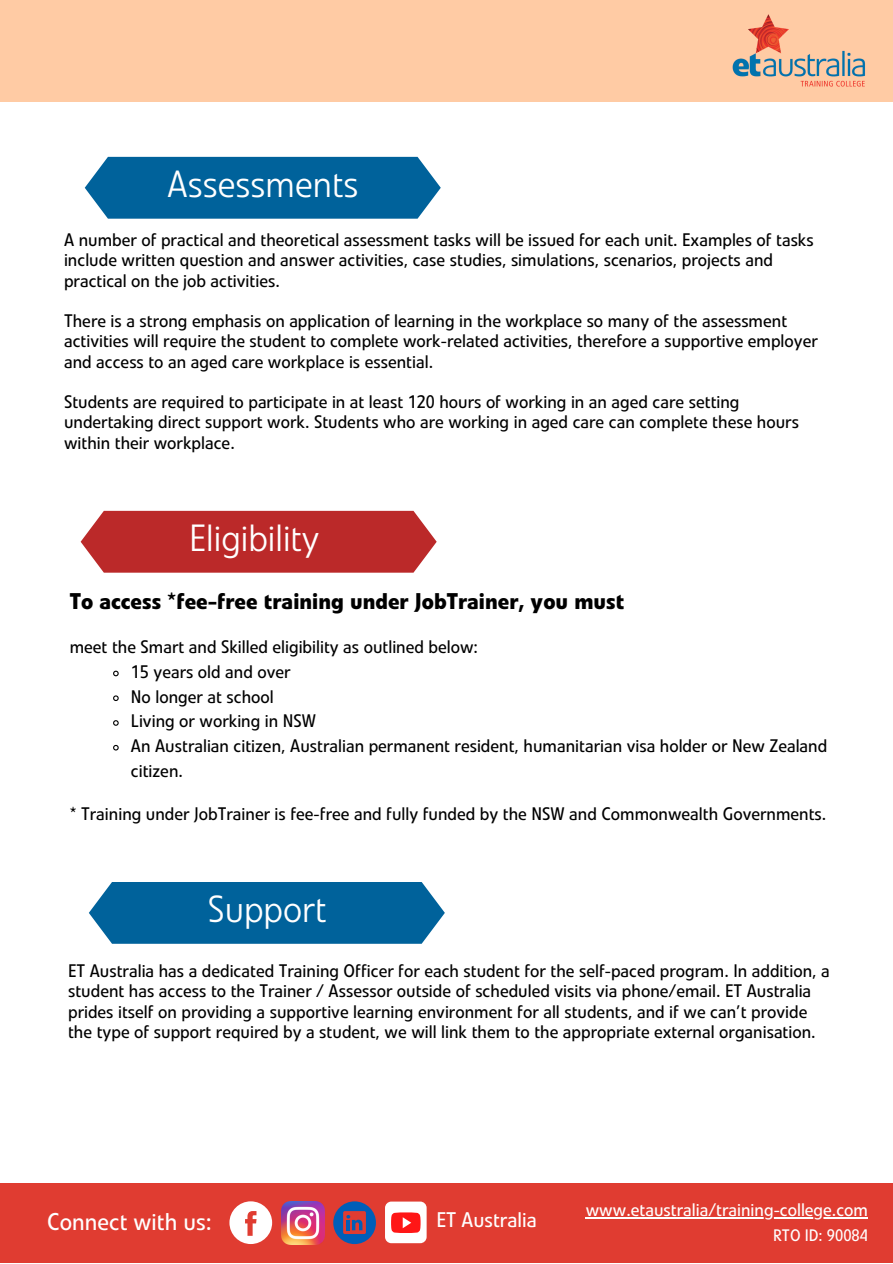
<style>
.page{position:relative;width:893px;height:1264px;background:#fff}
.page>*{position:absolute;margin:0;border:0;box-sizing:border-box;transform-origin:0 0}
.t1{font:300 37.5px "Linotype Veto";color:#fff}
.t2{font:24px "Linotype Veto";color:#fff}
.t3{font:700 22.5px "Linotype Veto";color:#000}
.t4{font:21px "Linotype Veto";color:#fff}
.t5{font:18px/20.2px "Linotype Veto";color:#000}
.t6{font:18px "Linotype Veto";color:#fff}
.t7{font:16.5px "Linotype Veto";color:#fff}
</style>
<div class="page">
<div style="left:0;top:0;width:892px;height:101px;background:#ffcba4"></div>
<img style="left:732px;top:14px;width:133px;height:73px">
<svg style="left:113px;top:670px;width:6px;height:7px"></svg>
<svg style="left:113px;top:695px;width:6px;height:6px"></svg>
<svg style="left:113px;top:720px;width:6px;height:6px"></svg>
<svg style="left:113px;top:744px;width:6px;height:7px"></svg>
<div style="left:81px;top:511px;width:355px;height:61px;background:#bb2929"></div>
<div style="left:89px;top:882px;width:356px;height:61px;background:#00629b"></div>
<svg style="left:85px;top:157px;width:356px;height:62px"></svg>
<div style="left:0;top:1182px;width:892px;height:80px;background:#e03c31"></div>
<svg style="left:229px;top:1201px;width:43px;height:42px"></svg>
<svg style="left:333px;top:1201px;width:43px;height:42px"></svg>
<img style="left:281px;top:1201px;width:43px;height:42px">
<div style="left:385px;top:1201px;width:41px;height:42px;background:#fff;border-radius:6px"></div>
<svg style="left:391px;top:1212px;width:29px;height:20px"></svg>
<hr style="left:585px;top:1217px;width:283px;height:1px;background:#fff">
<h1 class="t1" style="left:168px;top:169px;width:192px">Assessments</h1>
<p class="t5" style="left:64px;top:231px;width:751px">A number of practical and theoretical assessment tasks will be issued for each unit. Examples of tasks include written question and answer activities, case studies, simulations, scenarios, projects and practical on the job activities.</p>
<p class="t5" style="left:64px;top:312px;width:755px">There is a strong emphasis on application of learning in the workplace so many of the assessment activities will require the student to complete work-related activities, therefore a supportive employer and access to an aged care workplace is essential.</p>
<p class="t5" style="left:64px;top:393px;width:736px">Students are required to participate in at least 120 hours of working in an aged care setting undertaking direct support work. Students who are working in aged care can complete these hours within their workplace.</p>
<h1 class="t1" style="left:189px;top:523px;width:132px">Eligibility</h1>
<p class="t3" style="left:70px;top:592px;width:556px">To access *fee-free training under JobTrainer, you must</p>
<p class="t5" style="left:70px;top:638px;width:410px">meet the Smart and Skilled eligibility as outlined below:</p>
<p class="t5" style="left:131px;top:661px;width:697px;line-height:24.8px">15 years old and over<br>No longer at school<br>Living or working in NSW<br>An Australian citizen, Australian permanent resident, humanitarian visa holder or New Zealand citizen.</p>
<p class="t5" style="left:70px;top:805px;width:758px">* Training under JobTrainer is fee-free and fully funded by the NSW and Commonwealth Governments.</p>
<h1 class="t1" style="left:208px;top:893px;width:120px">Support</h1>
<p class="t5" style="left:68px;top:962px;width:763px">ET Australia has a dedicated Training Officer for each student for the self-paced program. In addition, a student has access to the Trainer / Assessor outside of scheduled visits via phone/email. ET Australia prides itself on providing a supportive learning environment for all students, and if we can’t provide the type of support required by a student, we will link them to the appropriate external organisation.</p>
<h2 class="t2" style="left:47px;top:1211px;width:166px">Connect with us:</h2>
<p class="t4" style="left:436px;top:1211px;width:102px">ET Australia</p>
<p class="t6" style="left:585px;top:1202px;width:284px">www.etaustralia/training-college.com</p>
<p class="t7" style="left:773px;top:1228px;width:96px">RTO ID: 90084</p>
</div>
